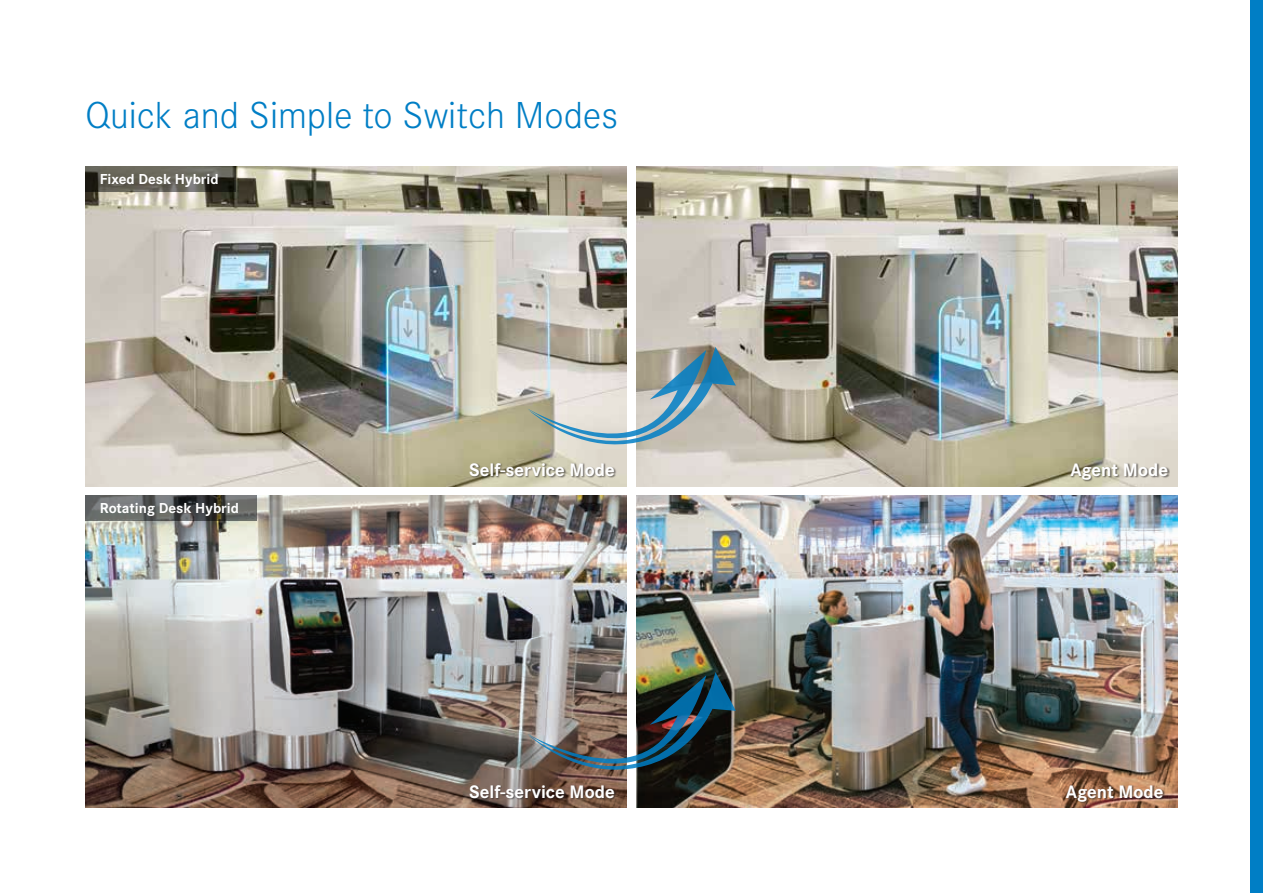
<style>
.page{position:relative;width:1263px;height:893px;background:#fff}
.page>*{position:absolute;margin:0;border:0;box-sizing:border-box;transform-origin:0 0}
.t1{font:300 39px "Corporate S";color:#007ec5}
.t2{font:700 18.75px "Corporate S";color:#fff}
.t3{font:700 15px "Corporate S";color:#fff}
</style>
<div class="page">
<img style="left:85px;top:495px;width:541px;height:313px">
<div style="left:1250px;top:0;width:13px;height:893px;background:#007ec5"></div>
<svg style="left:85px;top:495px;width:171px;height:26px;background:#5a5c5b"></svg>
<img style="left:85px;top:166px;width:541px;height:320px">
<img style="left:637px;top:166px;width:541px;height:320px">
<img style="left:637px;top:495px;width:541px;height:313px">
<svg style="left:85px;top:167px;width:151px;height:25px;background:#59574d"></svg>
<div style="left:1071px;top:463px;width:99px;height:19px;background:#231f20;opacity:.6"></div>
<div style="left:1066px;top:784px;width:100px;height:20px;background:#231f20;opacity:.6"></div>
<svg style="left:526px;top:347px;width:210px;height:99px;background:#aeb8b7"></svg>
<img style="left:526px;top:672px;width:210px;height:99px">
<div style="left:470px;top:463px;width:147px;height:16px;background:#231f20;opacity:.6"></div>
<div style="left:470px;top:784px;width:147px;height:16px;background:#231f20;opacity:.6"></div>
<h1 class="t1" style="left:85px;top:90px;width:534px">Quick and Simple to Switch Modes</h1>
<p class="t3" style="left:100px;top:169px;width:120px">Fixed Desk Hybrid</p>
<p class="t3" style="left:100px;top:498px;width:140px">Rotating Desk Hybrid</p>
<p class="t2" style="left:469px;top:457px;width:147px">Self-service Mode</p>
<p class="t2" style="left:469px;top:778px;width:147px">Self-service Mode</p>
<p class="t2" style="left:1070px;top:457px;width:99px">Agent Mode</p>
<p class="t2" style="left:1066px;top:778px;width:99px">Agent Mode</p>
</div>
